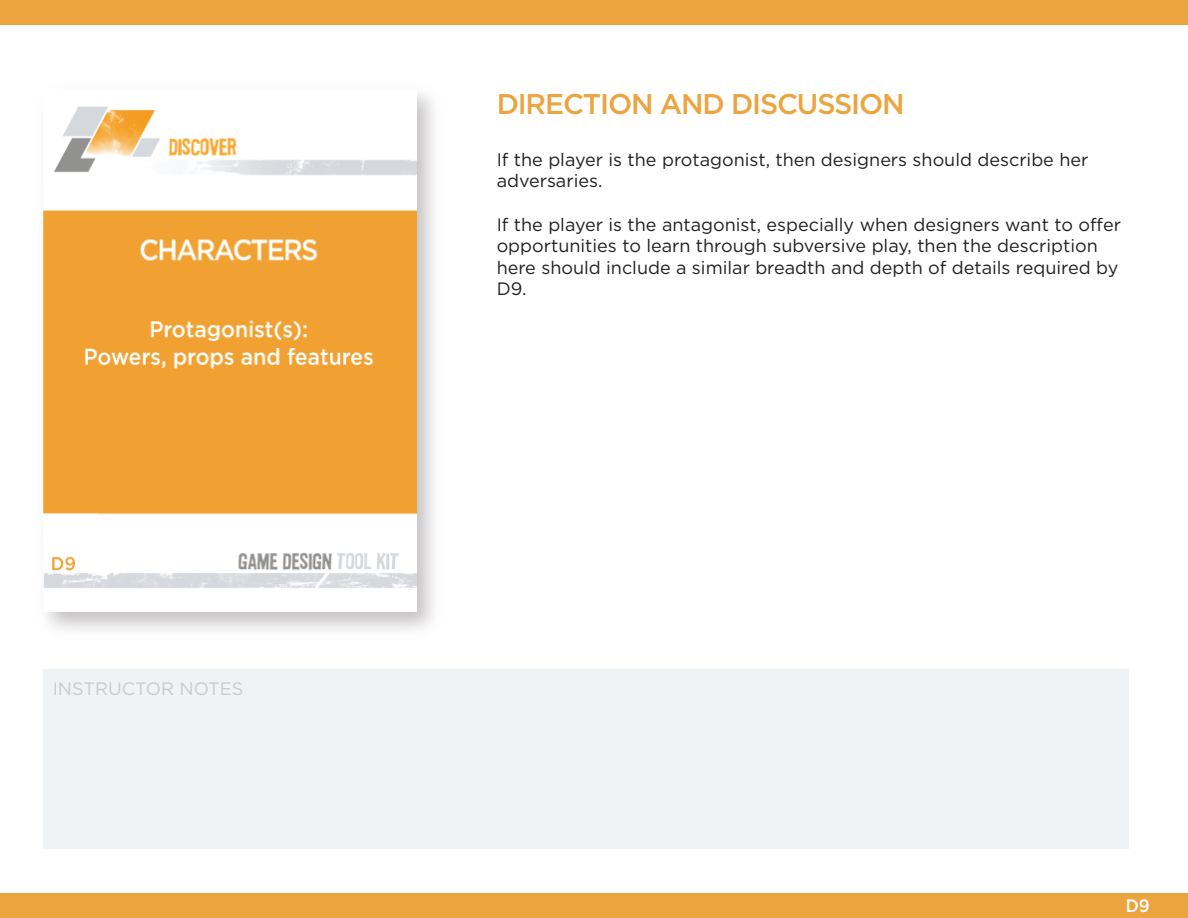
<style>
.page{position:relative;width:1188px;height:918px;background:#fff}
.page>*{position:absolute;margin:0;border:0;box-sizing:border-box;transform-origin:0 0}
.t1{font:500 28.5px "Gotham";letter-spacing:-.04em;color:#eca43f}
.t2{font:18px/21.6px "Gotham";color:#231f20}
.t3{font:18px "Gotham";color:#c9cacc}
.t4{font:500 18px "Gotham";color:#fff;scale:.93 1}
</style>
<div class="page">
<div style="left:43px;top:669px;width:1086px;height:180px;background:#eff3f5"></div>
<img style="left:47px;top:93px;width:387px;height:537px">
<img style="left:43px;top:93px;width:373px;height:519px">
<div style="left:0;top:893px;width:1188px;height:25px;background:#eca43f"></div>
<div style="left:0;top:0;width:1188px;height:25px;background:#eca43f"></div>
<p class="t3" style="left:53px;top:679px;width:192px">INSTRUCTOR NOTES</p>
<p class="t1" style="left:497px;top:87px;width:409px">DIRECTION AND DISCUSSION</p>
<p class="t2" style="left:497px;top:148px;width:593px">If the player is the protagonist, then designers should describe her adversaries.</p>
<p class="t2" style="left:497px;top:213px;width:626px">If the player is the antagonist, especially when designers want to offer opportunities to learn through subversive play, then the description here should include a similar breadth and depth of details required by D9.</p>
<p class="t4" style="left:1126px;top:896px;width:27px">D9</p>
</div>
